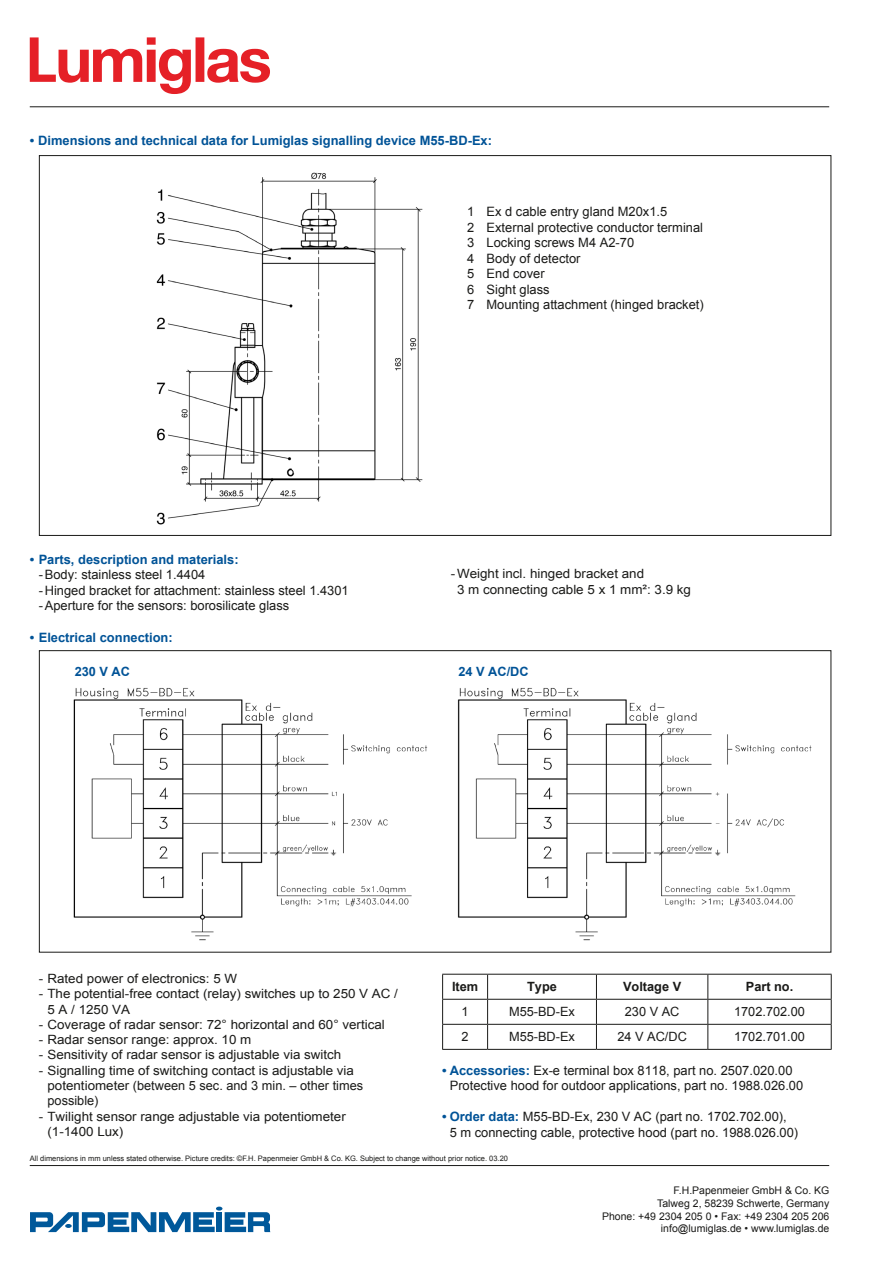
<style>
.page{position:relative;width:893px;height:1263px;background:#fff}
.page>*{position:absolute;margin:0;border:0;box-sizing:border-box;transform-origin:0 0}
.t1{font:12.9px/15.5px "Arial";color:#1a1a18}
.t2{font:700 12.9px "Arial";color:#005397}
.t3{font:12.75px/15.3px "Arial";color:#1a1a18;scale:1.05 1}
.t4{font:12.75px "Arial";color:#1a1a18}
.t5{font:700 12.75px "Arial";color:#1a1a18}
.t6{font:700 12.75px "Arial";color:#005397}
.t7{font:10.5px/12.6px "Arial";color:#1a1a18;text-align:right}
.t8{font:7.5px "Arial";color:#1a1a18}
.s1{font-weight:700;color:#005397}
</style>
<div class="page">
<hr style="left:30px;top:1165px;width:799px;height:1px;background:#1a1a18">
<svg style="left:30px;top:1206px;width:241px;height:26px"></svg>
<hr style="left:30px;top:106px;width:799px;height:1px;background:#1a1a18">
<svg style="left:30px;top:37px;width:240px;height:57px"></svg>
<svg style="left:442px;top:975px;width:390px;height:74px"></svg>
<hr style="left:442px;top:974px;width:46px;height:1px;background:#1a1a18">
<hr style="left:488px;top:974px;width:108px;height:1px;background:#1a1a18">
<hr style="left:596px;top:974px;width:112px;height:1px;background:#1a1a18">
<hr style="left:708px;top:974px;width:124px;height:1px;background:#1a1a18">
<hr style="left:442px;top:999px;width:46px;height:1px;background:#1a1a18">
<hr style="left:488px;top:999px;width:108px;height:1px;background:#1a1a18">
<hr style="left:596px;top:999px;width:112px;height:1px;background:#1a1a18">
<hr style="left:708px;top:999px;width:124px;height:1px;background:#1a1a18">
<hr style="left:442px;top:1024px;width:46px;height:1px;background:#1a1a18">
<hr style="left:488px;top:1024px;width:108px;height:1px;background:#1a1a18">
<hr style="left:596px;top:1024px;width:112px;height:1px;background:#1a1a18">
<hr style="left:708px;top:1024px;width:124px;height:1px;background:#1a1a18">
<hr style="left:442px;top:1049px;width:46px;height:1px;background:#1a1a18">
<hr style="left:488px;top:1049px;width:108px;height:1px;background:#1a1a18">
<hr style="left:596px;top:1049px;width:112px;height:1px;background:#1a1a18">
<hr style="left:708px;top:1049px;width:124px;height:1px;background:#1a1a18">
<img style="left:156px;top:172px;width:267px;height:353px">
<img style="left:73px;top:688px;width:739px;height:253px">
<p class="t2" style="left:30px;top:132px;width:464px">• Dimensions and technical data for Lumiglas signalling device M55-BD-Ex:</p>
<p class="t1" style="left:467px;top:204px;width:238px">1 Ex d cable entry gland M20x1.5<br>2 External protective conductor terminal<br>3 Locking screws M4 A2-70<br>4 Body of detector<br>5 End cover<br>6 Sight glass<br>7 Mounting attachment (hinged bracket)</p>
<p class="t2" style="left:30px;top:550px;width:210px">• Parts, description and materials:</p>
<p class="t1" style="left:39px;top:567px;width:312px">-Body: stainless steel 1.4404<br>-Hinged bracket for attachment: stainless steel 1.4301 -Aperture for the sensors: borosilicate glass</p>
<p class="t3" style="left:457px;top:566px;width:224px;text-indent:-6px">-Weight incl. hinged bracket and<br>3 m connecting cable 5 x 1 mm²: 3.9 kg</p>
<p class="t2" style="left:30px;top:629px;width:145px">• Electrical connection:</p>
<p class="t6" style="left:75px;top:663px;width:57px">230 V AC</p>
<p class="t6" style="left:459px;top:663px;width:72px">24 V AC/DC</p>
<p class="t3" style="left:39px;top:971px;width:190px">- Rated power of electronics: 5 W</p>
<p class="t3" style="left:47px;top:986px;width:335px;text-indent:-9px">- The potential-free contact (relay) switches up to 250 V AC /<br>5 A / 1250 VA</p>
<p class="t3" style="left:39px;top:1017px;width:331px">- Coverage of radar sensor: 72° horizontal and 60° vertical</p>
<p class="t3" style="left:39px;top:1032px;width:204px">- Radar sensor range: approx. 10 m</p>
<p class="t3" style="left:39px;top:1047px;width:289px">- Sensitivity of radar sensor is adjustable via switch</p>
<p class="t3" style="left:47px;top:1063px;width:302px;text-indent:-9px">- Signalling time of switching contact is adjustable via potentiometer (between 5 sec. and 3 min. – other times possible)</p>
<p class="t3" style="left:47px;top:1108px;width:286px;text-indent:-9px">- Twilight sensor range adjustable via potentiometer (1-1400 Lux)</p>
<p class="t5" style="left:452px;top:978px;width:28px">Item</p>
<p class="t5" style="left:527px;top:978px;width:31px">Type</p>
<p class="t5" style="left:623px;top:978px;width:60px">Voltage V</p>
<p class="t5" style="left:746px;top:978px;width:49px">Part no.</p>
<p class="t4" style="left:462px;top:1003px;width:9px">1</p>
<p class="t4" style="left:509px;top:1003px;width:67px">M55-BD-Ex</p>
<p class="t4" style="left:625px;top:1003px;width:56px">230 V AC</p>
<p class="t4" style="left:734px;top:1003px;width:72px">1702.702.00</p>
<p class="t4" style="left:462px;top:1029px;width:9px">2</p>
<p class="t4" style="left:509px;top:1029px;width:67px">M55-BD-Ex</p>
<p class="t4" style="left:617px;top:1029px;width:71px">24 V AC/DC</p>
<p class="t4" style="left:734px;top:1029px;width:72px">1702.701.00</p>
<p class="t1" style="left:450px;top:1062px;width:355px;text-indent:-7px"><span class="s1">• Accessories:</span> Ex-e terminal box 8118, part no. 2507.020.00<br>Protective hood for outdoor applications, part no. 1988.026.00</p>
<p class="t1" style="left:450px;top:1109px;width:350px;text-indent:-7px"><span class="s1">• Order data:</span> M55-BD-Ex, 230 V AC (part no. 1702.702.00),<br>5 m connecting cable, protective hood (part no. 1988.026.00)</p>
<p class="t8" style="left:30px;top:1153px;width:480px">All dimensions in mm unless stated otherwise. Picture credits: ©F.H. Papenmeier GmbH &amp; Co. KG. Subject to change without prior notice. 03.20</p>
<p class="t7" style="left:602px;top:1184px;width:229px">F.H.Papenmeier GmbH &amp; Co. KG<br>Talweg 2, 58239 Schwerte, Germany<br>Phone: +49 2304 205 0 • Fax: +49 2304 205 206 info@lumiglas.de • www.lumiglas.de</p>
</div>
